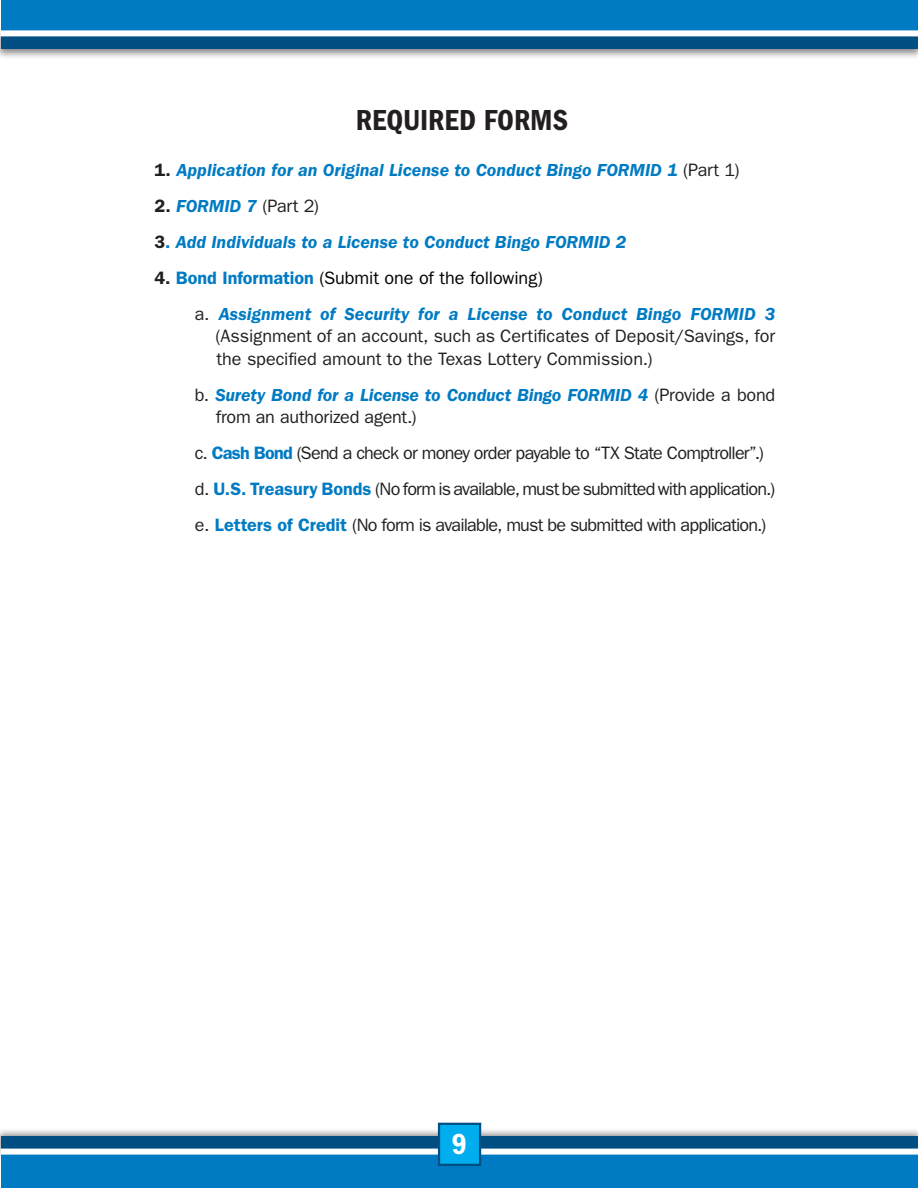
<style>
.page{position:relative;width:918px;height:1188px;background:#fff}
.page>*{position:absolute;margin:0;border:0;box-sizing:border-box;transform-origin:0 0}
.cm-BODY{font:30px "ITC Franklin Gothic Std Dm Cd";color:#231f20}
.cm-BODY-2{font:30px "ITC Franklin Gothic Std Dm Cd";color:#fff}
.cm-BODY-3{font:18px/22.5px "ITC Franklin Gothic Std";letter-spacing:-.04em;color:#231f20;text-align:justify}
.cm-BODY-4{font:italic 600 18px/22.5px "ITC Franklin Gothic Std";letter-spacing:-.005em;color:#007bc3}
.cm-BODY-5{font:18px "ITC Franklin Gothic Std";letter-spacing:-.005em;color:#000}
.s1{font-style:normal;color:#231f20}
.s2{font-weight:400;font-style:normal;color:#231f20}
.s3{font-style:normal}
.s4{font-weight:600;color:#231f20}
.s5{font-weight:600;color:#007bc3}
.s6{font-weight:600;font-style:italic;color:#007bc3}
</style>
<div class="page">
<div style="left:0;top:27px;width:918px;height:33px;background:#231f20;opacity:.55"></div>
<div style="left:1px;top:30px;width:917px;height:18px;background:#004e82"></div>
<div style="left:1px;top:0;width:917px;height:33px;background:#007bc3"></div>
<div style="left:1px;top:30px;width:917px;height:6px;background:#fff"></div>
<div style="left:0;top:1128px;width:918px;height:32px;background:#231f20;opacity:.55"></div>
<div style="left:1px;top:1137px;width:917px;height:18px;background:#004e82"></div>
<div style="left:1px;top:1152px;width:917px;height:36px;background:#007bc3"></div>
<div style="left:1px;top:1149px;width:917px;height:6px;background:#fff"></div>
<div style="left:438px;top:1123px;width:43px;height:43px;background:#00aeef;border:2px solid #004e82"></div>
<p class="cm-BODY" style="left:356px;top:103px;width:214px">REQUIRED FORMS</p>
<p class="cm-BODY-4" style="left:154px;top:159px;width:587px"><span class="s1">1.</span> Application for an Original License to Conduct Bingo FORMID 1 <span class="s2">(Part 1)</span></p>
<p class="cm-BODY-4" style="left:154px;top:195px;width:166px"><span class="s1">2.</span> FORMID 7 <span class="s2">(Part 2)</span></p>
<p class="cm-BODY-4" style="left:154px;top:231px;width:474px"><span class="s1">3</span><span class="s3">.</span> Add Individuals to a License to Conduct Bingo FORMID 2</p>
<p class="cm-BODY-5" style="left:154px;top:267px;width:390px"><span class="s4">4.</span> <span class="s5">Bond Information</span> (Submit one of the following)</p>
<p class="cm-BODY-3" style="left:216px;top:302px;width:561px;text-indent:-21px">a. <span class="s6">Assignment of Security for a License to Conduct Bingo FORMID 3 </span>(Assignment of an account, such as Certificates of Deposit/Savings, for the specified amount to the Texas Lottery Commission.)</p>
<p class="cm-BODY-4" style="left:216px;top:384px;width:561px;text-indent:-21px"><span class="s2">b.</span> Surety Bond for a License to Conduct Bingo FORMID 4 <span class="s2">(Provide a bond from an authorized agent.)</span></p>
<p class="cm-BODY-3" style="left:195px;top:442px;width:571px">c. <span class="s5">Cash Bond</span> (Send a check or money order payable to “TX State Comptroller”.)</p>
<p class="cm-BODY-3" style="left:195px;top:478px;width:582px">d. <span class="s5">U.S. Treasury Bonds</span> (No form is available, must be submitted with application.)</p>
<p class="cm-BODY-3" style="left:195px;top:514px;width:573px">e. <span class="s5">Letters of Credit</span> (No form is available, must be submitted with application.)</p>
<p class="cm-BODY-2" style="left:452px;top:1127px;width:17px">9</p>
</div>
